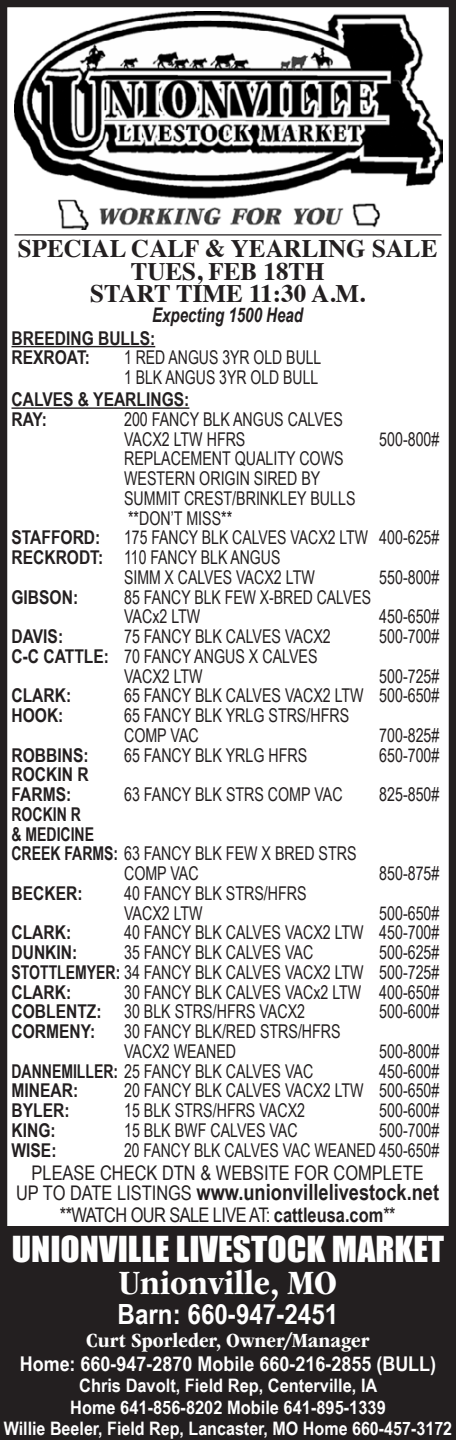
<style>
.page{position:relative;width:456px;height:1440px;background:#fff}
.page>*{position:absolute;margin:0;border:0;box-sizing:border-box;transform-origin:0 0}
.t1{font:700 condensed 35.25px "ITC Garamond Std";color:#fff;scale:1.06 1}
.t2{font:33px "Impact";color:#fff;scale:1.08 1}
.t3{font:700 27.75px "Arial Narrow";color:#fff;scale:1.06 1}
.t4{font:700 25.25px/22.8px "Times";color:#231f20;text-align:center}
.t5{font:700 22.5px "Arial Narrow";color:#231f20}
.t6{font:700 condensed 21px "ITC Garamond Std";color:#fff;scale:1.08 1}
.t7{font:700 20.25px "Arial Narrow";color:#fff;scale:1.08 1}
.t8{font:20.25px "Arial Narrow";letter-spacing:-.03em;color:#231f20}
.t9{font:20.25px "Arial Narrow";color:#231f20}
.t10{font:italic 700 20.25px "Arial Narrow";color:#231f20;scale:.91 1}
.t11{font:19px/19.8px "Arial Narrow";color:#231f20;scale:.91 1}
.t12{font:19px/19.8px "Arial Narrow";color:#231f20;scale:.9 1}
.t13{font:700 19px/19.8px "Arial Narrow";color:#231f20}
.t14{font:700 19px "Arial Narrow";color:#231f20;scale:.9 1}
.t15{font:700 18.5px/21.5px "Arial Narrow";color:#fff;text-align:center;scale:1.08 1}
.s1{font-weight:700}
.s2{font-weight:400;font-size:20.25px}
</style>
<div class="page">
<div style="left:0;top:0;width:456px;height:1440px;border:7px solid #231f20"></div>
<img style="left:15px;top:11px;width:427px;height:218px">
<hr style="left:12px;top:346px;width:143px;height:1px;background:#231f20">
<hr style="left:12px;top:407px;width:177px;height:2px;background:#231f20">
<hr style="left:15px;top:234px;width:426px;height:2px;background:#231f20">
<div style="left:0;top:1227px;width:456px;height:213px;background:#231f20"></div>
<h3 class="t4" style="left:18px;top:234px;width:421px">SPECIAL CALF &amp; YEARLING SALE<br>TUES, FEB 18TH<br>START TIME 11:30 A.M.</h3>
<p class="t10" style="left:152px;top:300px;width:167px">Expecting 1500 Head</p>
<p class="t13" style="left:12px;top:327px;width:145px">BREEDING BULLS:<br>REXROAT:</p>
<p class="t12" style="left:124px;top:347px;width:221px">1 RED ANGUS 3YR OLD BULL<br>1 BLK ANGUS 3YR OLD BULL</p>
<p class="t13" style="left:12px;top:389px;width:179px">CALVES &amp; YEARLINGS:<br>RAY:</p>
<p class="t11" style="left:124px;top:409px;width:242px">200 FANCY BLK ANGUS CALVES<br>VACX2 LTW HFRS</p>
<p class="t11" style="left:379px;top:428px;width:68px">500-800#</p>
<p class="t11" style="left:124px;top:448px;width:243px">REPLACEMENT QUALITY COWS</p>
<p class="t11" style="left:124px;top:468px;width:217px">WESTERN ORIGIN SIRED BY</p>
<p class="t11" style="left:124px;top:488px;width:256px">SUMMIT CREST/BRINKLEY BULLS</p>
<p class="t11" style="left:128px;top:507px;width:116px">**DON’T MISS**</p>
<p class="t12" style="left:12px;top:527px;width:477px"><span class="s1">STAFFORD:</span> 175 FANCY BLK CALVES VACX2 LTW 400-625#</p>
<p class="t12" style="left:12px;top:547px;width:300px"><span class="s1">RECKRODT:</span> 110 FANCY BLK ANGUS</p>
<p class="t12" style="left:124px;top:567px;width:213px">SIMM X CALVES VACX2 LTW</p>
<p class="t11" style="left:379px;top:567px;width:68px">550-800#</p>
<p class="t13" style="left:12px;top:586px;width:68px">GIBSON:</p>
<p class="t11" style="left:124px;top:586px;width:273px">85 FANCY BLK FEW X-BRED CALVES<br>VACx2 LTW</p>
<p class="t11" style="left:379px;top:606px;width:68px">450-650#</p>
<p class="t13" style="left:12px;top:626px;width:53px">DAVIS:</p>
<p class="t11" style="left:124px;top:626px;width:228px">75 FANCY BLK CALVES VACX2</p>
<p class="t11" style="left:379px;top:626px;width:68px">500-700#</p>
<p class="t11" style="left:12px;top:646px;width:338px;text-align:center"><span class="s1">C-C CATTLE:</span> 70 FANCY ANGUS X CALVES<br>VACX2 LTW</p>
<p class="t11" style="left:379px;top:665px;width:68px">500-725#</p>
<p class="t13" style="left:12px;top:685px;width:61px">CLARK:</p>
<p class="t11" style="left:124px;top:685px;width:348px">65 FANCY BLK CALVES VACX2 LTW 500-650#</p>
<p class="t13" style="left:12px;top:705px;width:53px">HOOK:</p>
<p class="t11" style="left:124px;top:705px;width:249px">65 FANCY BLK YRLG STRS/HFRS<br>COMP VAC</p>
<p class="t11" style="left:379px;top:725px;width:68px">700-825#</p>
<p class="t13" style="left:12px;top:744px;width:79px">ROBBINS:</p>
<p class="t11" style="left:124px;top:744px;width:203px">65 FANCY BLK YRLG HFRS</p>
<p class="t11" style="left:379px;top:744px;width:68px">650-700#</p>
<p class="t13" style="left:12px;top:764px;width:79px">ROCKIN R<br>FARMS:</p>
<p class="t11" style="left:124px;top:784px;width:241px">63 FANCY BLK STRS COMP VAC</p>
<p class="t11" style="left:379px;top:784px;width:68px">825-850#</p>
<p class="t14" style="left:12px;top:800px;width:79px">ROCKIN R</p>
<p class="t14" style="left:12px;top:820px;width:93px">&amp; MEDICINE</p>
<p class="t11" style="left:12px;top:843px;width:380px"><span class="s1">CREEK FARMS:</span> 63 FANCY BLK FEW X BRED STRS</p>
<p class="t11" style="left:124px;top:863px;width:84px">COMP VAC</p>
<p class="t11" style="left:379px;top:863px;width:68px">850-875#</p>
<p class="t13" style="left:12px;top:882px;width:72px">BECKER:</p>
<p class="t11" style="left:124px;top:883px;width:202px">40 FANCY BLK STRS/HFRS<br>VACX2 LTW</p>
<p class="t11" style="left:379px;top:902px;width:68px">500-650#</p>
<p class="t13" style="left:12px;top:922px;width:61px">CLARK:</p>
<p class="t11" style="left:124px;top:922px;width:348px">40 FANCY BLK CALVES VACX2 LTW 450-700#</p>
<p class="t13" style="left:12px;top:942px;width:67px">DUNKIN:</p>
<p class="t11" style="left:124px;top:942px;width:209px">35 FANCY BLK CALVES VAC</p>
<p class="t11" style="left:12px;top:942px;width:471px;text-align:justify;text-indent:368px">500-625# <span class="s1">STOTTLEMYER:</span> 34 FANCY BLK CALVES VACX2 LTW 500-725# <span class="s1">CLARK:</span></p>
<p class="t11" style="left:12px;top:981px;width:471px;text-indent:112px">30 FANCY BLK CALVES VACx2 LTW 400-650#<br><span class="s1">COBLENTZ:</span> 30 BLK STRS/HFRS VACX2</p>
<p class="t11" style="left:379px;top:1001px;width:68px">500-600#</p>
<p class="t13" style="left:12px;top:1021px;width:85px">CORMENY:</p>
<p class="t11" style="left:124px;top:1021px;width:239px">30 FANCY BLK/RED STRS/HFRS<br>VACX2 WEANED</p>
<p class="t11" style="left:379px;top:1041px;width:68px">500-800#</p>
<p class="t11" style="left:12px;top:1060px;width:333px"><span class="s1">DANNEMILLER:</span> 25 FANCY BLK CALVES VAC</p>
<p class="t11" style="left:379px;top:1060px;width:68px">450-600#</p>
<p class="t13" style="left:12px;top:1080px;width:68px">MINEAR:</p>
<p class="t11" style="left:124px;top:1080px;width:348px">20 FANCY BLK CALVES VACX2 LTW 500-650#</p>
<p class="t13" style="left:12px;top:1100px;width:59px">BYLER:</p>
<p class="t11" style="left:124px;top:1100px;width:200px">15 BLK STRS/HFRS VACX2</p>
<p class="t11" style="left:379px;top:1100px;width:68px">500-600#</p>
<p class="t13" style="left:12px;top:1119px;width:46px">KING:</p>
<p class="t11" style="left:124px;top:1120px;width:192px">15 BLK BWF CALVES VAC</p>
<p class="t11" style="left:379px;top:1120px;width:68px">500-700#</p>
<p class="t13" style="left:12px;top:1140px;width:47px">WISE:</p>
<p class="t12" style="left:124px;top:1140px;width:352px">20 FANCY BLK CALVES VAC WEANED 450-650#</p>
<p class="t9" style="left:32px;top:1158px;width:393px">PLEASE CHECK DTN &amp; WEBSITE FOR COMPLETE</p>
<p class="t5" style="left:16px;top:1175px;width:424px"><span class="s2">UP TO DATE LISTINGS</span> www.unionvillelivestock.net</p>
<p class="t8" style="left:60px;top:1200px;width:337px">**WATCH OUR SALE LIVE AT: <span class="s1">cattleusa.com</span>**</p>
<h2 class="t2" style="left:12px;top:1223px;width:402px">UNIONVILLE LIVESTOCK MARKET</h2>
<h1 class="t1" style="left:119px;top:1263px;width:207px">Unionville, MO</h1>
<h3 class="t3" style="left:118px;top:1293px;width:210px">Barn: 660-947-2451</h3>
<p class="t6" style="left:86px;top:1329px;width:264px">Curt Sporleder, Owner/Manager</p>
<p class="t7" style="left:20px;top:1349px;width:387px">Home: 660-947-2870 Mobile 660-216-2855 (BULL)</p>
<p class="t15" style="left:4px;top:1374px;width:416px">Chris Davolt, Field Rep, Centerville, IA<br>Home 641-856-8202 Mobile 641-895-1339<br>Willie Beeler, Field Rep, Lancaster, MO Home 660-457-3172</p>
</div>
